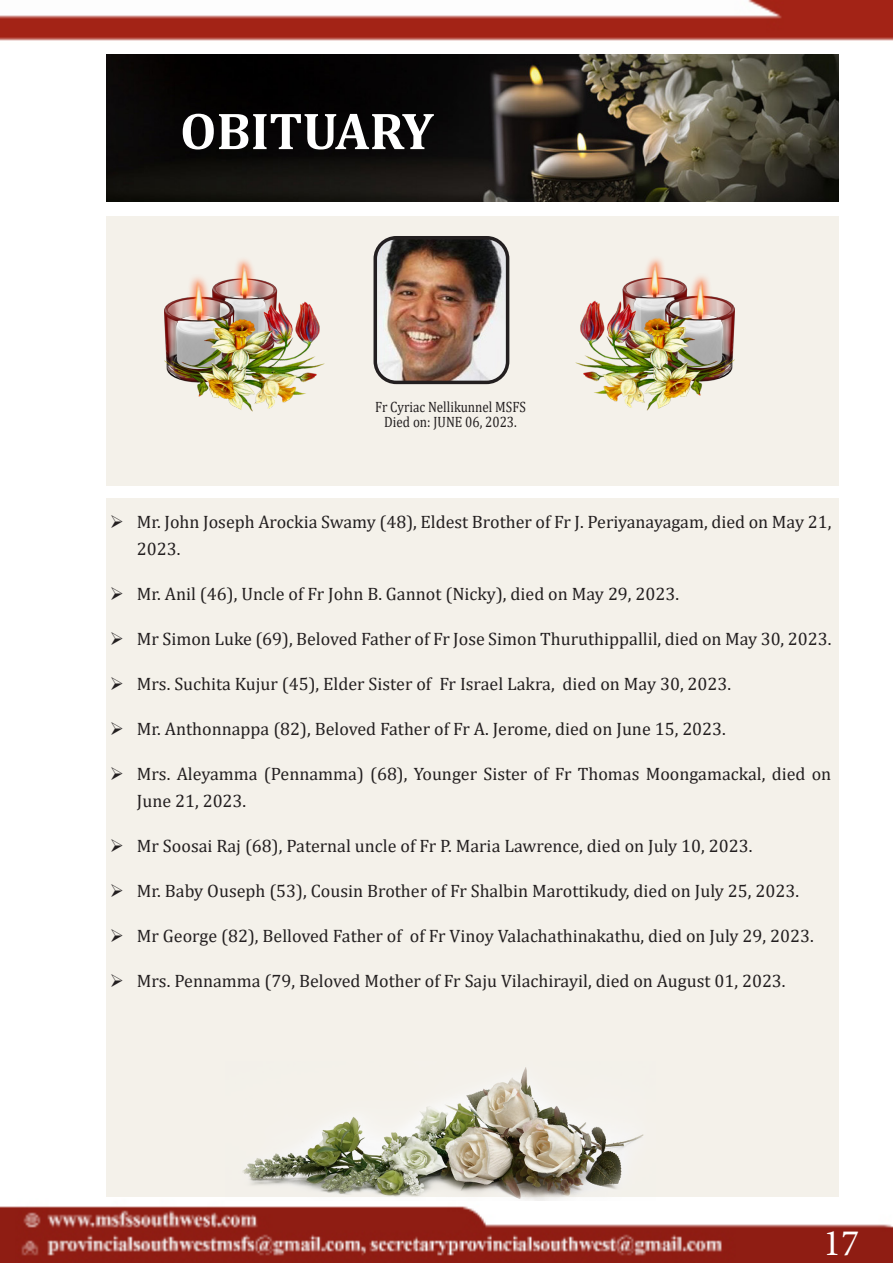
<style>
.page{position:relative;width:893px;height:1263px;background:#fff}
.page>*{position:absolute;margin:0;border:0;box-sizing:border-box;transform-origin:0 0}
.t1{font:700 52.5px "Cambria";color:#fff}
.t2{font:37.5px "Minion Pro";color:#fff}
.t3{font:18px/27px "Cambria";color:#231f20}
.List_Paragraph{font:15px "Cambria";color:#231f20;scale:.87 1}
</style>
<div class="page">
<img style="left:0;top:0;width:893px;height:1263px">
<div style="left:106px;top:216px;width:733px;height:269px;background:#f4f1ea"></div>
<img style="left:106px;top:54px;width:733px;height:148px">
<img style="left:375px;top:241px;width:129px;height:138px">
<div style="left:374px;top:236px;width:135px;height:148px;border:4px solid #231f20;border-radius:21px"></div>
<div style="left:106px;top:499px;width:733px;height:698px;background:#f4f1ea"></div>
<img style="left:225px;top:1067px;width:430px;height:133px">
<img style="left:575px;top:258px;width:159px;height:153px">
<img style="left:165px;top:259px;width:159px;height:153px">
<p class="t1" style="left:180px;top:94px;width:255px">OBITUARY</p>
<p class="List_Paragraph" style="left:375px;top:398px;width:175px">Fr Cyriac Nellikunnel MSFS</p>
<p class="List_Paragraph" style="left:384px;top:413px;width:154px">Died on: JUNE 06, 2023.</p>
<p class="t3" style="left:137px;top:508px;width:696px;text-indent:-27px">➢ Mr. John Joseph Arockia Swamy (48), Eldest Brother of Fr J. Periyanayagam, died on May 21,<br>2023.</p>
<p class="t3" style="left:110px;top:580px;width:571px">➢ Mr. Anil (46), Uncle of Fr John B. Gannot (Nicky), died on May 29, 2023.</p>
<p class="t3" style="left:110px;top:625px;width:723px">➢ Mr Simon Luke (69), Beloved Father of Fr Jose Simon Thuruthippallil, died on May 30, 2023.</p>
<p class="t3" style="left:110px;top:670px;width:623px">➢ Mrs. Suchita Kujur (45), Elder Sister of Fr Israel Lakra, died on May 30, 2023.</p>
<p class="t3" style="left:110px;top:715px;width:618px">➢ Mr. Anthonnappa (82), Beloved Father of Fr A. Jerome, died on June 15, 2023.</p>
<p class="t3" style="left:137px;top:760px;width:696px;text-indent:-27px">➢ Mrs. Aleyamma (Pennamma) (68), Younger Sister of Fr Thomas Moongamackal, died on<br>June 21, 2023.</p>
<p class="t3" style="left:110px;top:832px;width:644px">➢ Mr Soosai Raj (68), Paternal uncle of Fr P. Maria Lawrence, died on July 10, 2023.</p>
<p class="t3" style="left:110px;top:877px;width:691px">➢ Mr. Baby Ouseph (53), Cousin Brother of Fr Shalbin Marottikudy, died on July 25, 2023.</p>
<p class="t3" style="left:110px;top:922px;width:705px">➢ Mr George (82), Belloved Father of of Fr Vinoy Valachathinakathu, died on July 29, 2023.</p>
<p class="t3" style="left:110px;top:967px;width:677px">➢ Mrs. Pennamma (79, Beloved Mother of Fr Saju Vilachirayil, died on August 01, 2023.</p>
<h2 class="t2" style="left:823px;top:1218px;width:37px">17</h2>
</div>
